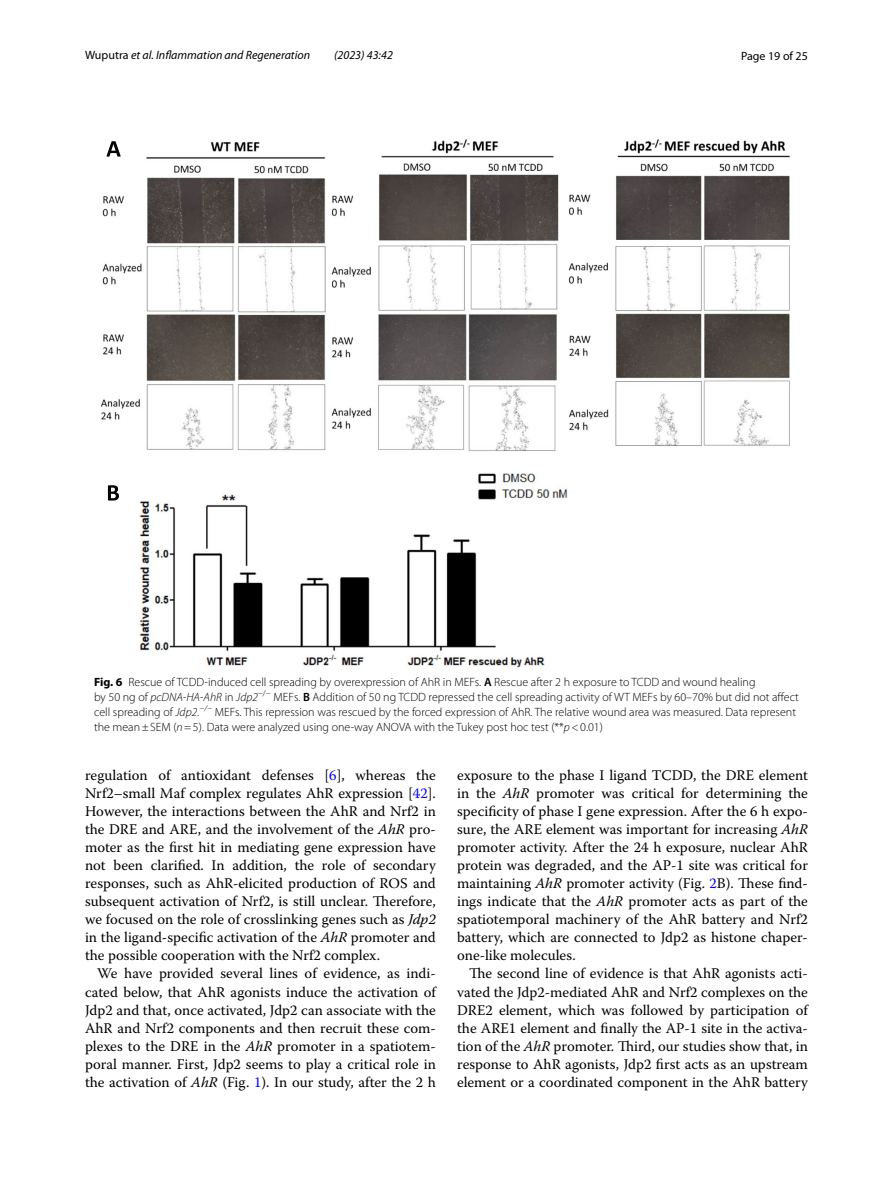
<style>
.page{position:relative;width:893px;height:1187px;background:#fff}
.page>*{position:absolute;margin:0;border:0;box-sizing:border-box;transform-origin:0 0}
.t1{font:14.7px/18px "Warnock Pro";color:#000;text-align:justify}
.t2{font:300 12px/15px "Myriad Pro";color:#000}
.t3{font:italic 12px "Myriad Pro";color:#000}
.t4{font:12px "Myriad Pro";color:#000}
.s1{font-style:normal}
.s2{font-weight:700}
.s3{font-weight:600}
.s4{font-style:italic}
.s5{color:#00f}
</style>
<div class="page">
<img style="left:101px;top:139px;width:689px;height:530px">
<svg style="left:107px;top:141px;width:14px;height:16px"></svg>
<svg style="left:108px;top:485px;width:11px;height:15px"></svg>
<p class="t3" style="left:85px;top:48px;width:227px"><span class="s1">Wuputra</span> et al. Inflammation and Regeneration</p>
<p class="t3" style="left:334px;top:48px;width:60px">(2023) 43:42</p>
<p class="t4" style="left:741px;top:48px;width:68px">Page 19 of 25</p>
<p class="t2" style="left:94px;top:674px;width:706px"><span class="s2">Fig. 6</span> Rescue of TCDD-induced cell spreading by overexpression of AhR in MEFs. <span class="s3">A</span> Rescue after 2 h exposure to TCDD and wound healing<br>by 50 ng of <span class="s4">pcDNA-HA-AhR</span> in <span class="s4">Jdp2</span><sup>−/−</sup> MEFs. <span class="s3">B</span> Addition of 50 ng TCDD repressed the cell spreading activity of WT MEFs by 60–70% but did not affect cell spreading of <span class="s4">Jdp2</span>.<sup>−/−</sup> MEFs. This repression was rescued by the forced expression of AhR. The relative wound area was measured. Data represent the mean±SEM (<span class="s4">n</span>=5). Data were analyzed using one-way ANOVA with the Tukey post hoc test (**<span class="s4">p</span>&lt;0.01)</p>
<p class="t1" style="left:85px;top:766px;width:352px">regulation of antioxidant defenses [<span class="s5">6</span>], whereas the Nrf2–small Maf complex regulates AhR expression [<span class="s5">42</span>].<br>However, the interactions between the AhR and Nrf2 in the DRE and ARE, and the involvement of the <span class="s4">AhR</span> pro&shy;moter as the first hit in mediating gene expression have not been clarified. In addition, the role of secondary responses, such as AhR-elicited production of ROS and subsequent activation of Nrf2, is still unclear. Therefore, we focused on the role of crosslinking genes such as <span class="s4">Jdp2 </span>in the ligand-specific activation of the <span class="s4">AhR</span> promoter and the possible cooperation with the Nrf2 complex.</p>
<p class="t1" style="left:85px;top:964px;width:352px;text-indent:12px">We have provided several lines of evidence, as indi&shy;cated below, that AhR agonists induce the activation of Jdp2 and that, once activated, Jdp2 can associate with the AhR and Nrf2 components and then recruit these com&shy;plexes to the DRE in the <span class="s4">AhR</span> promoter in a spatiotem&shy;poral manner. First, Jdp2 seems to play a critical role in the activation of <span class="s4">AhR</span> (Fig. <span class="s5">1</span>). In our study, after the 2 h</p>
<p class="t1" style="left:457px;top:766px;width:352px">exposure to the phase I ligand TCDD, the DRE element in the <span class="s4">AhR</span> promoter was critical for determining the specificity of phase I gene expression. After the 6 h expo&shy;sure, the ARE element was important for increasing <span class="s4">AhR </span>promoter activity. After the 24 h exposure, nuclear AhR protein was degraded, and the AP-1 site was critical for maintaining <span class="s4">AhR</span> promoter activity (Fig. <span class="s5">2</span>B). These find&shy;ings indicate that the <span class="s4">AhR</span> promoter acts as part of the spatiotemporal machinery of the AhR battery and Nrf2 battery, which are connected to Jdp2 as histone chaper&shy;one-like molecules.</p>
<p class="t1" style="left:457px;top:964px;width:352px;text-indent:12px">The second line of evidence is that AhR agonists acti&shy;vated the Jdp2-mediated AhR and Nrf2 complexes on the DRE2 element, which was followed by participation of the ARE1 element and finally the AP-1 site in the activa&shy;tion of the <span class="s4">AhR</span> promoter. Third, our studies show that, in response to AhR agonists, Jdp2 first acts as an upstream element or a coordinated component in the AhR battery</p>
</div>
